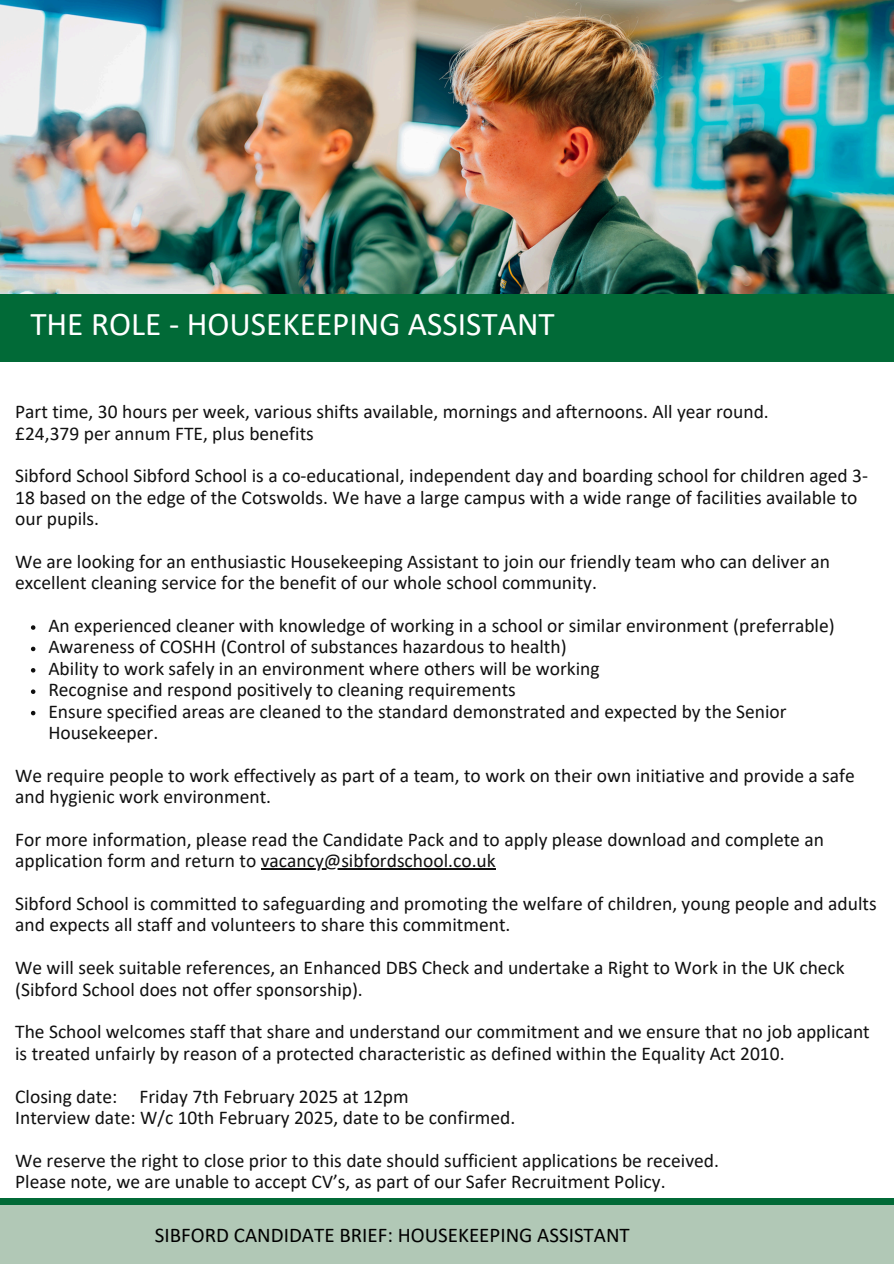
<style>
.page{position:relative;width:894px;height:1264px;background:#fff}
.page>*{position:absolute;margin:0;border:0;box-sizing:border-box;transform-origin:0 0}
.t1{font:33.3px "Calibri";color:#fff}
.t2{font:21px "Calibri";color:#000}
.t3{font:19.5px/21.3px "Calibri";color:#101010}
</style>
<div class="page">
<div style="left:0;top:1198px;width:893px;height:13px;background:#016a37"></div>
<div style="left:0;top:1205px;width:893px;height:58px;background:#b1c8b6"></div>
<div style="left:0;top:293px;width:893px;height:69px;background:#016a37"></div>
<svg style="left:31px;top:625px;width:4px;height:4px"></svg>
<svg style="left:31px;top:646px;width:4px;height:5px"></svg>
<svg style="left:31px;top:668px;width:4px;height:4px"></svg>
<svg style="left:31px;top:689px;width:4px;height:5px"></svg>
<svg style="left:31px;top:710px;width:4px;height:5px"></svg>
<hr style="left:261px;top:868px;width:234px;height:1px;background:#101010">
<img style="left:0;top:0;width:893px;height:293px">
<p class="t1" style="left:30px;top:309px;width:525px">THE ROLE - HOUSEKEEPING ASSISTANT</p>
<p class="t3" style="left:15px;top:402px;width:755px">Part time, 30 hours per week, various shifts available, mornings and afternoons. All year round.</p>
<p class="t3" style="left:15px;top:424px;width:300px">£24,379 per annum FTE, plus benefits</p>
<h1 class="t3" style="left:15px;top:467px;width:854px">Sibford School Sibford School is a co-educational, independent day and boarding school for children aged 3-<br>18 based on the edge of the Cotswolds. We have a large campus with a wide range of facilities available to our pupils.</h1>
<p class="t3" style="left:15px;top:552px;width:816px">We are looking for an enthusiastic Housekeeping Assistant to join our friendly team who can deliver an excellent cleaning service for the benefit of our whole school community.</p>
<p class="t3" style="left:48px;top:616px;width:787px">An experienced cleaner with knowledge of working in a school or similar environment (preferrable)</p>
<p class="t3" style="left:48px;top:638px;width:519px">Awareness of COSHH (Control of substances hazardous to health)</p>
<p class="t3" style="left:48px;top:659px;width:552px">Ability to work safely in an environment where others will be working</p>
<p class="t3" style="left:48px;top:680px;width:469px">Recognise and respond positively to cleaning requirements</p>
<p class="t3" style="left:48px;top:702px;width:739px">Ensure specified areas are cleaned to the standard demonstrated and expected by the Senior<br>Housekeeper.</p>
<p class="t3" style="left:15px;top:766px;width:840px">We require people to work effectively as part of a team, to work on their own initiative and provide a safe and hygienic work environment.</p>
<p class="t3" style="left:15px;top:830px;width:810px">For more information, please read the Candidate Pack and to apply please download and complete an application form and return to vacancy@sibfordschool.co.uk</p>
<p class="t3" style="left:15px;top:894px;width:862px">Sibford School is committed to safeguarding and promoting the welfare of children, young people and adults and expects all staff and volunteers to share this commitment.</p>
<p class="t3" style="left:15px;top:958px;width:830px">We will seek suitable references, an Enhanced DBS Check and undertake a Right to Work in the UK check (Sibford School does not offer sponsorship).</p>
<p class="t3" style="left:15px;top:1022px;width:855px">The School welcomes staff that share and understand our commitment and we ensure that no job applicant is treated unfairly by reason of a protected characteristic as defined within the Equality Act 2010.</p>
<p class="t3" style="left:15px;top:1086px;width:395px">Closing date: Friday 7th February 2025 at 12pm</p>
<p class="t3" style="left:15px;top:1108px;width:501px">Interview date: W/c 10th February 2025, date to be confirmed.</p>
<p class="t3" style="left:15px;top:1151px;width:705px">We reserve the right to close prior to this date should sufficient applications be received.</p>
<p class="t3" style="left:15px;top:1172px;width:651px">Please note, we are unable to accept CV’s, as part of our Safer Recruitment Policy.</p>
<p class="t2" style="left:155px;top:1225px;width:476px">SIBFORD CANDIDATE BRIEF: HOUSEKEEPING ASSISTANT</p>
</div>
